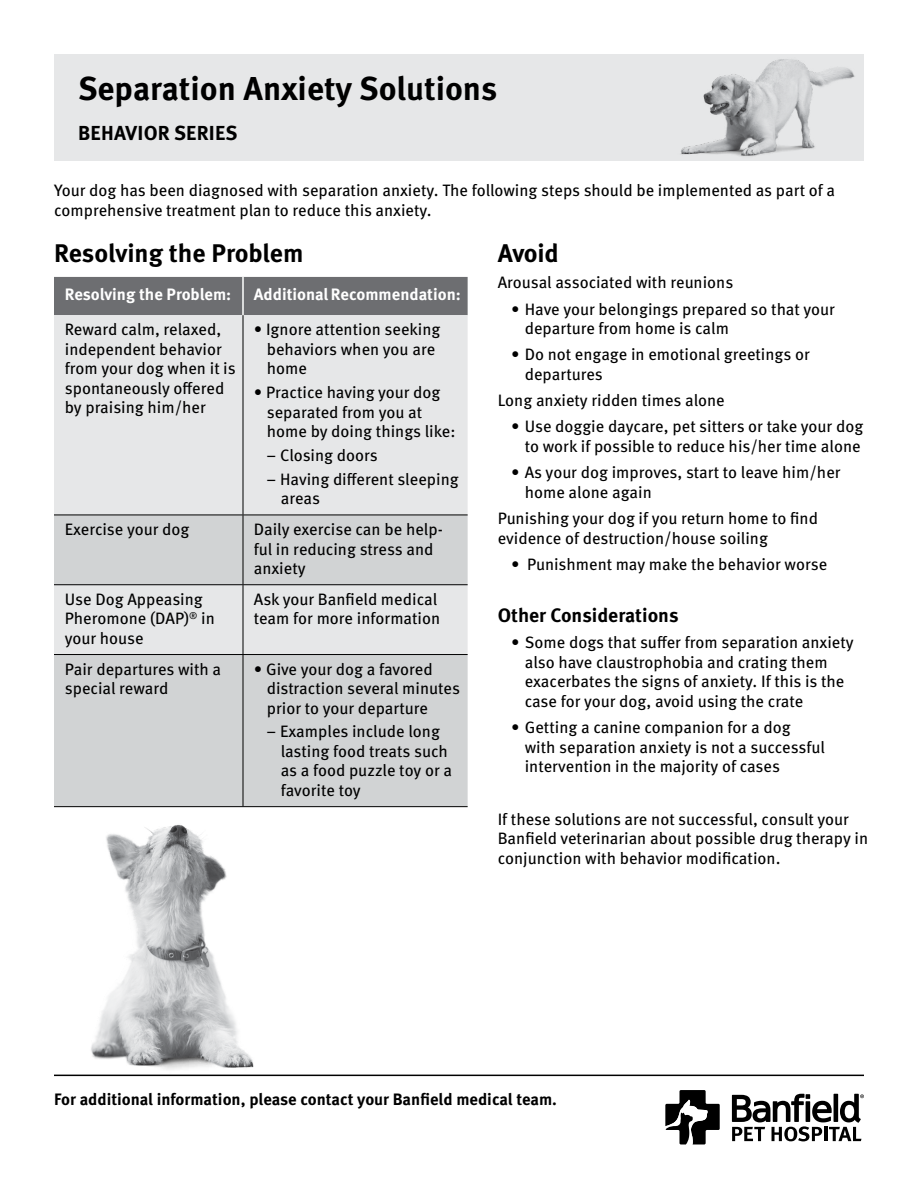
<style>
.page{position:relative;width:918px;height:1188px;background:#fff}
.page>*{position:absolute;margin:0;border:0;box-sizing:border-box;transform-origin:0 0}
.t1{font:700 33px "Meta OT";color:#000}
.t2{font:700 25.5px "Meta OT";color:#000}
.t3{font:700 20.25px "Meta OT";letter-spacing:.01em;color:#000}
.t4{font:700 19.5px "Meta OT";color:#000}
.t5{font:16.5px/19.5px "Meta OT";color:#000}
.t6{font:700 16.5px "Meta OT";color:#000}
.t7{font:700 16.5px "Meta OT";color:#fff}
</style>
<div class="page">
<svg style="left:665px;top:1090px;width:55px;height:54px"></svg>
<svg style="left:732px;top:1094px;width:132px;height:47px"></svg>
<hr style="left:54px;top:1075px;width:810px;height:1px;background:#000">
<div style="left:54px;top:55px;width:810px;height:106px;background:#e6e7e8"></div>
<img style="left:681px;top:59px;width:174px;height:97px">
<img style="left:80px;top:824px;width:185px;height:253px">
<div style="left:54px;top:277px;width:414px;height:38px;background:#6d6e71"></div>
<div style="left:54px;top:315px;width:414px;height:200px;background:#e6e7e8"></div>
<svg style="left:54px;top:516px;width:414px;height:290px;background:#d5d7d8"></svg>
<hr style="left:242px;top:277px;width:2px;height:38px;background:#fff">
<hr style="left:243px;top:315px;width:1px;height:200px;background:#000">
<hr style="left:243px;top:515px;width:1px;height:69px;background:#000">
<hr style="left:243px;top:585px;width:1px;height:69px;background:#000">
<hr style="left:243px;top:655px;width:1px;height:151px;background:#000">
<hr style="left:54px;top:654px;width:189px;height:1px;background:#000">
<hr style="left:243px;top:654px;width:225px;height:1px;background:#000">
<hr style="left:54px;top:515px;width:189px;height:1px;background:#000">
<hr style="left:243px;top:515px;width:225px;height:1px;background:#000">
<hr style="left:54px;top:584px;width:189px;height:1px;background:#000">
<hr style="left:243px;top:584px;width:225px;height:1px;background:#000">
<hr style="left:54px;top:806px;width:189px;height:1px;background:#000">
<hr style="left:243px;top:806px;width:225px;height:1px;background:#000">
<h1 class="t1" style="left:78px;top:69px;width:421px">Separation Anxiety Solutions</h1>
<p class="t3" style="left:78px;top:121px;width:159px">Behavior series</p>
<p class="t5" style="left:54px;top:181px;width:782px">Your dog has been diagnosed with separation anxiety. The following steps should be implemented as part of a comprehensive treatment plan to reduce this anxiety.</p>
<h2 class="t2" style="left:54px;top:238px;width:251px">Resolving the Problem</h2>
<p class="t7" style="left:65px;top:285px;width:168px">Resolving the Problem:</p>
<p class="t7" style="left:254px;top:285px;width:209px">Additional Recommendation:</p>
<p class="t5" style="left:65px;top:320px;width:172px">Reward calm, relaxed, independent behavior from your dog when it is spontaneously offered by praising him/her</p>
<p class="t5" style="left:267px;top:320px;width:175px;text-indent:-13px">• Ignore attention seeking behaviors when you are home</p>
<h2 class="t2" style="left:498px;top:238px;width:62px">Avoid</h2>
<p class="t5" style="left:498px;top:273px;width:237px">Arousal associated with reunions</p>
<p class="t5" style="left:525px;top:300px;width:312px;text-indent:-13px">• Have your belongings prepared so that your departure from home is calm</p>
<p class="t5" style="left:525px;top:345px;width:287px;text-indent:-13px">• Do not engage in emotional greetings or departures</p>
<p class="t5" style="left:498px;top:391px;width:229px">Long anxiety ridden times alone</p>
<p class="t5" style="left:511px;top:417px;width:354px;text-align:right">• Use doggie daycare, pet sitters or take your dog to work if possible to reduce his/her time alone</p>
<p class="t5" style="left:525px;top:463px;width:317px;text-indent:-13px">• As your dog improves, start to leave him/her home alone again</p>
<p class="t5" style="left:498px;top:509px;width:322px">Punishing your dog if you return home to find evidence of destruction/house soiling</p>
<p class="t5" style="left:511px;top:555px;width:317px">• Punishment may make the behavior worse</p>
<p class="t4" style="left:498px;top:604px;width:182px">Other Considerations</p>
<p class="t5" style="left:525px;top:633px;width:331px;text-indent:-13px">• Some dogs that suffer from separation anxiety also have claustrophobia and crating them exacerbates the signs of anxiety. If this is the case for your dog, avoid using the crate</p>
<p class="t5" style="left:525px;top:718px;width:302px;text-indent:-13px">• Getting a canine companion for a dog with separation anxiety is not a successful intervention in the majority of cases</p>
<p class="t5" style="left:498px;top:810px;width:372px">If these solutions are not successful, consult your<br>Banfield veterinarian about possible drug therapy in conjunction with behavior modification.</p>
<p class="t5" style="left:267px;top:383px;width:190px;text-indent:-13px">• Practice having your dog separated from you at home by doing things like:</p>
<p class="t5" style="left:267px;top:446px;width:113px">– Closing doors</p>
<p class="t5" style="left:281px;top:470px;width:179px;text-indent:-14px">– Having different sleeping areas</p>
<p class="t5" style="left:65px;top:520px;width:126px">Exercise your dog</p>
<p class="t5" style="left:254px;top:520px;width:191px">Daily exercise can be help&shy;ful in reducing stress and anxiety</p>
<p class="t5" style="left:65px;top:590px;width:152px">Use Dog Appeasing<br>Pheromone (DAP)<sup>®</sup> in your house</p>
<p class="t5" style="left:254px;top:590px;width:188px">Ask your Banfield medical team for more information</p>
<p class="t5" style="left:65px;top:659px;width:158px">Pair departures with a special reward</p>
<p class="t5" style="left:267px;top:659px;width:195px;text-indent:-13px">• Give your dog a favored distraction several minutes prior to your departure</p>
<p class="t5" style="left:281px;top:722px;width:173px;text-indent:-14px">– Examples include long lasting food treats such as a food puzzle toy or a favorite toy</p>
<p class="t6" style="left:54px;top:1090px;width:505px">For additional information, please contact your Banfield medical team.</p>
</div>
